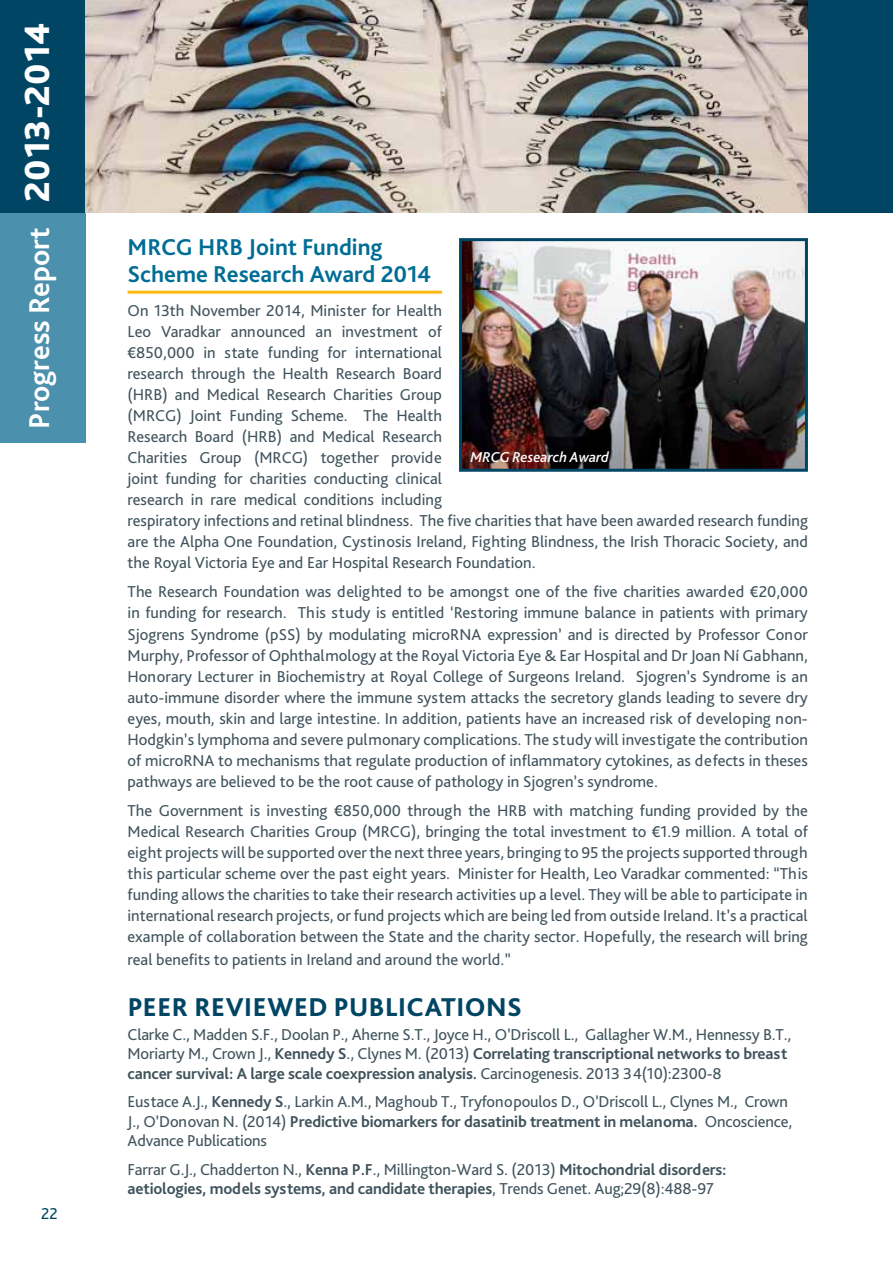
<style>
.page{position:relative;width:893px;height:1263px;background:#fff}
.page>*{position:absolute;margin:0;border:0;box-sizing:border-box;transform-origin:0 0}
.t1{font:700 30px "Bliss Pro";color:#fff}
.t2{font:800 27px "Bliss Pro";letter-spacing:.02em;color:#004563}
.t3{font:700 24px/27px "Bliss Pro";color:#006d95}
.t4{font:16.5px/21px "Bliss Pro";color:#40535c}
.t5{font:16.5px "Bliss Pro";color:#004563}
.t6{font:italic 500 15px "Bliss Pro";color:#fff}
.s1{font-weight:800;font-size:36.6px}
.s2{font-weight:700}
</style>
<div class="page">
<div style="left:0;top:0;width:893px;height:213px;background:#004563"></div>
<div style="left:0;top:213px;width:85px;height:230px;background:#4b90ac"></div>
<hr style="left:128px;top:291px;width:314px;height:3px;background:#fdb913">
<img style="left:85px;top:0;width:723px;height:213px">
<img style="left:463px;top:242px;width:341px;height:226px">
<div style="left:459px;top:238px;width:349px;height:234px;border:3px solid #004563"></div>
<h1 class="t1" style="left:21px;top:429px;width:408px;rotate:-90deg">Progress Report <span class="s1">2013-2014</span></h1>
<p class="t5" style="left:41px;top:1204px;width:18px">22</p>
<h3 class="t3" style="left:128px;top:233px;width:305px">MRCG HRB Joint Funding<br>Scheme Research Award 2014</h3>
<p class="t4" style="left:128px;top:299px;width:682px">On 13th November 2014, Minister for Health<br>Leo Varadkar announced an investment of<br>€850,000 in state funding for international<br>research through the Health Research Board<br>(HRB) and Medical Research Charities Group<br>(MRCG) Joint Funding Scheme. The Health<br>Research Board (HRB) and Medical Research<br>Charities Group (MRCG) together provide<br>joint funding for charities conducting clinical<br>research in rare medical conditions including<br>respiratory infections and retinal blindness. The five charities that have been awarded research funding are the Alpha One Foundation, Cystinosis Ireland, Fighting Blindness, the Irish Thoracic Society, and the Royal Victoria Eye and Ear Hospital Research Foundation.</p>
<p class="t4" style="left:128px;top:581px;width:682px;text-align:justify">The Research Foundation was delighted to be amongst one of the five charities awarded €20,000 in funding for research. This study is entitled ‘Restoring immune balance in patients with primary Sjogrens Syndrome (pSS) by modulating microRNA expression’ and is directed by Professor Conor Murphy, Professor of Ophthalmology at the Royal Victoria Eye &amp; Ear Hospital and Dr Joan Ní Gabhann, Honorary Lecturer in Biochemistry at Royal College of Surgeons Ireland. Sjogren’s Syndrome is an auto-immune disorder where the immune system attacks the secretory glands leading to severe dry eyes, mouth, skin and large intestine. In addition, patients have an increased risk of developing non-Hodgkin’s lymphoma and severe pulmonary complications. The study will investigate the contribution of microRNA to mechanisms that regulate production of inflammatory cytokines, as defects in theses pathways are believed to be the root cause of pathology in Sjogren’s syndrome.</p>
<p class="t4" style="left:127px;top:800px;width:682px;text-align:justify">The Government is investing €850,000 through the HRB with matching funding provided by the Medical Research Charities Group (MRCG), bringing the total investment to €1.9 million. A total of eight projects will be supported over the next three years, bringing to 95 the projects supported through this particular scheme over the past eight years. Minister for Health, Leo Varadkar commented: “This funding allows the charities to take their research activities up a level. They will be able to participate in international research projects, or fund projects which are being led from outside Ireland. It’s a practical example of collaboration between the State and the charity sector. Hopefully, the research will bring</p>
<p class="t4" style="left:127px;top:948px;width:385px">real benefits to patients in Ireland and around the world.”</p>
<h2 class="t2" style="left:128px;top:990px;width:396px">PEER REVIEWED PUBLICATIONS</h2>
<p class="t4" style="left:128px;top:1024px;width:665px;line-height:19.5px">Clarke C., Madden S.F., Doolan P., Aherne S.T., Joyce H., O’Driscoll L., Gallagher W.M., Hennessy B.T.,<br>Moriarty M., Crown J., <span class="s2">Kennedy S</span>., Clynes M. (2013) <span class="s2">Correlating transcriptional networks to breast cancer survival: A large scale coexpression analysis.</span> Carcinogenesis. 2013 34(10):2300-8</p>
<p class="t4" style="left:128px;top:1091px;width:666px;line-height:19.5px">Eustace A.J., <span class="s2">Kennedy S</span>., Larkin A.M., Maghoub T., Tryfonopoulos D., O’Driscoll L., Clynes M., Crown<br>J., O’Donovan N. (2014) <span class="s2">Predictive biomarkers for dasatinib treatment in melanoma.</span> Oncoscience,<br>Advance Publications</p>
<p class="t4" style="left:128px;top:1159px;width:601px;line-height:19.5px">Farrar G.J., Chadderton N., <span class="s2">Kenna P.F</span>., Millington-Ward S. (2013) <span class="s2">Mitochondrial disorders: aetiologies, models systems, and candidate therapies</span>, Trends Genet. Aug;29(8):488-97</p>
<p class="t6" style="left:470px;top:447px;width:140px">MRCG Research Award</p>
</div>
